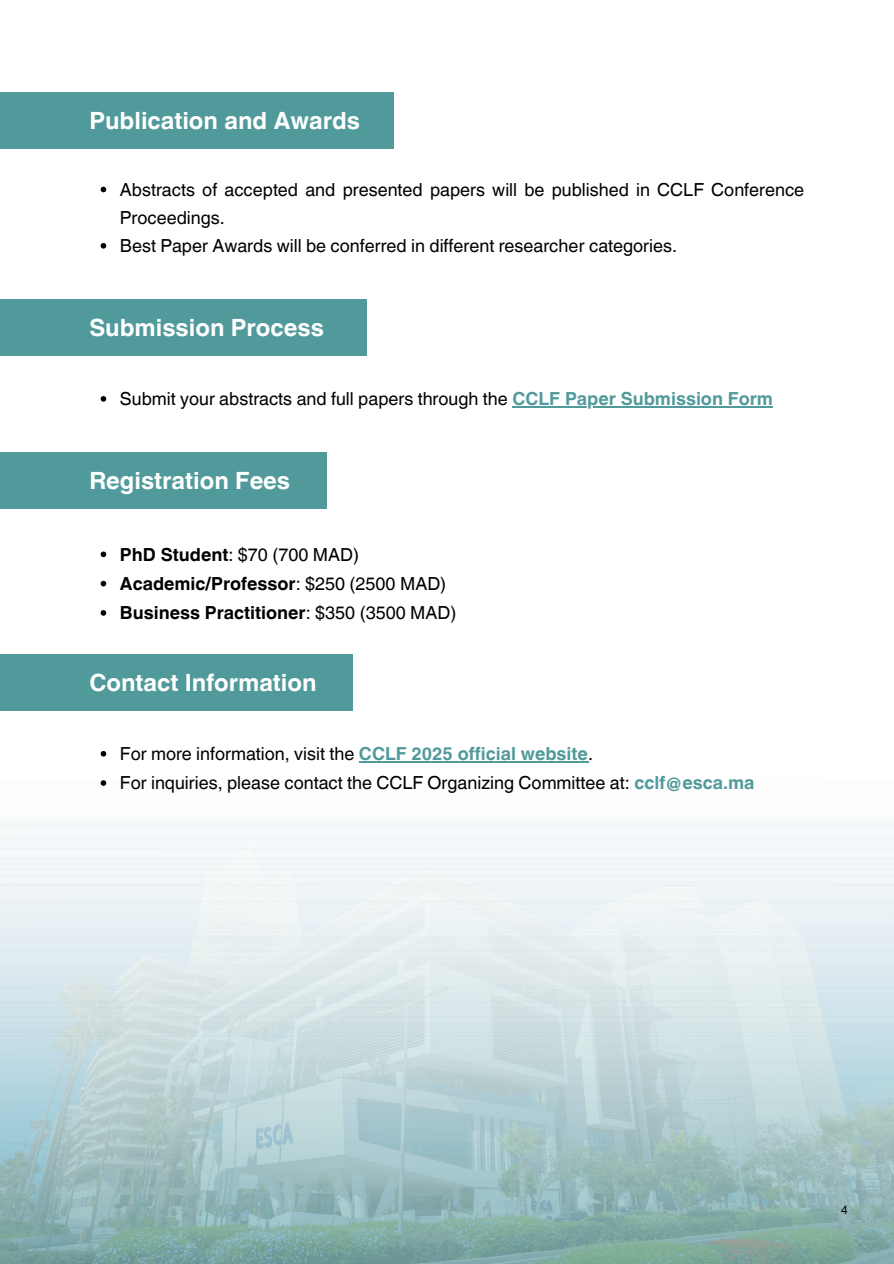
<style>
.page{position:relative;width:894px;height:1264px;background:#fff}
.page>*{position:absolute;margin:0;border:0;box-sizing:border-box;transform-origin:0 0}
.t1{font:700 23.7px "Helvetica World";color:#fff}
.t2{font:18px/28.2px "Helvetica World";color:#000}
.t3{font:700 18px "Helvetica World";color:#000}
.t4{font:12px "Helvetica World";color:#000}
.s1{font-weight:700;color:#519a9b}
.s2{font-weight:700}
.s3{font-weight:400}
</style>
<div class="page">
<img style="left:0;top:782px;width:893px;height:481px">
<div style="left:0;top:93px;width:394px;height:56px;background:#519a9b"></div>
<div style="left:0;top:299px;width:366px;height:57px;background:#519a9b"></div>
<div style="left:0;top:452px;width:326px;height:56px;background:#519a9b"></div>
<div style="left:0;top:654px;width:352px;height:56px;background:#519a9b"></div>
<svg style="left:101px;top:187px;width:5px;height:5px"></svg>
<svg style="left:101px;top:243px;width:5px;height:5px"></svg>
<svg style="left:101px;top:396px;width:5px;height:5px"></svg>
<hr style="left:512px;top:406px;width:261px;height:1px;background:#519a9b">
<svg style="left:101px;top:551px;width:5px;height:6px"></svg>
<svg style="left:101px;top:581px;width:5px;height:5px"></svg>
<svg style="left:101px;top:610px;width:5px;height:5px"></svg>
<svg style="left:101px;top:751px;width:5px;height:5px"></svg>
<hr style="left:359px;top:761px;width:229px;height:1px;background:#519a9b">
<svg style="left:101px;top:780px;width:5px;height:5px"></svg>
<p class="t1" style="left:89px;top:102px;width:272px">Publication and Awards</p>
<p class="t2" style="left:120px;top:175px;width:685px">Abstracts of accepted and presented papers will be published in CCLF Conference<br>Proceedings.</p>
<h1 class="t2" style="left:120px;top:232px;width:558px">Best Paper Awards will be conferred in different researcher categories.</h1>
<p class="t1" style="left:89px;top:308px;width:236px">Submission Process</p>
<h1 class="t2" style="left:120px;top:385px;width:654px">Submit your abstracts and full papers through the <span class="s1">CCLF Paper Submission Form</span></h1>
<p class="t1" style="left:89px;top:461px;width:202px">Registration Fees</p>
<p class="t2" style="left:120px;top:540px;width:240px"><span class="s2">PhD Student</span>: $70 (700 MAD)</p>
<h1 class="t3" style="left:120px;top:568px;width:328px">Academic/Professor<span class="s3">: $250 (2500 MAD)</span></h1>
<p class="t3" style="left:120px;top:598px;width:338px">Business Practitioner<span class="s3">: $350 (3500 MAD)</span></p>
<p class="t1" style="left:89px;top:663px;width:229px">Contact Information</p>
<p class="t2" style="left:120px;top:739px;width:474px">For more information, visit the <span class="s1">CCLF 2025 official website</span>.</p>
<p class="t2" style="left:120px;top:769px;width:635px">For inquiries, please contact the CCLF Organizing Committee at: <span class="s1">cclf@esca.ma</span></p>
<h1 class="t4" style="left:840px;top:1202px;width:8px">4</h1>
</div>
